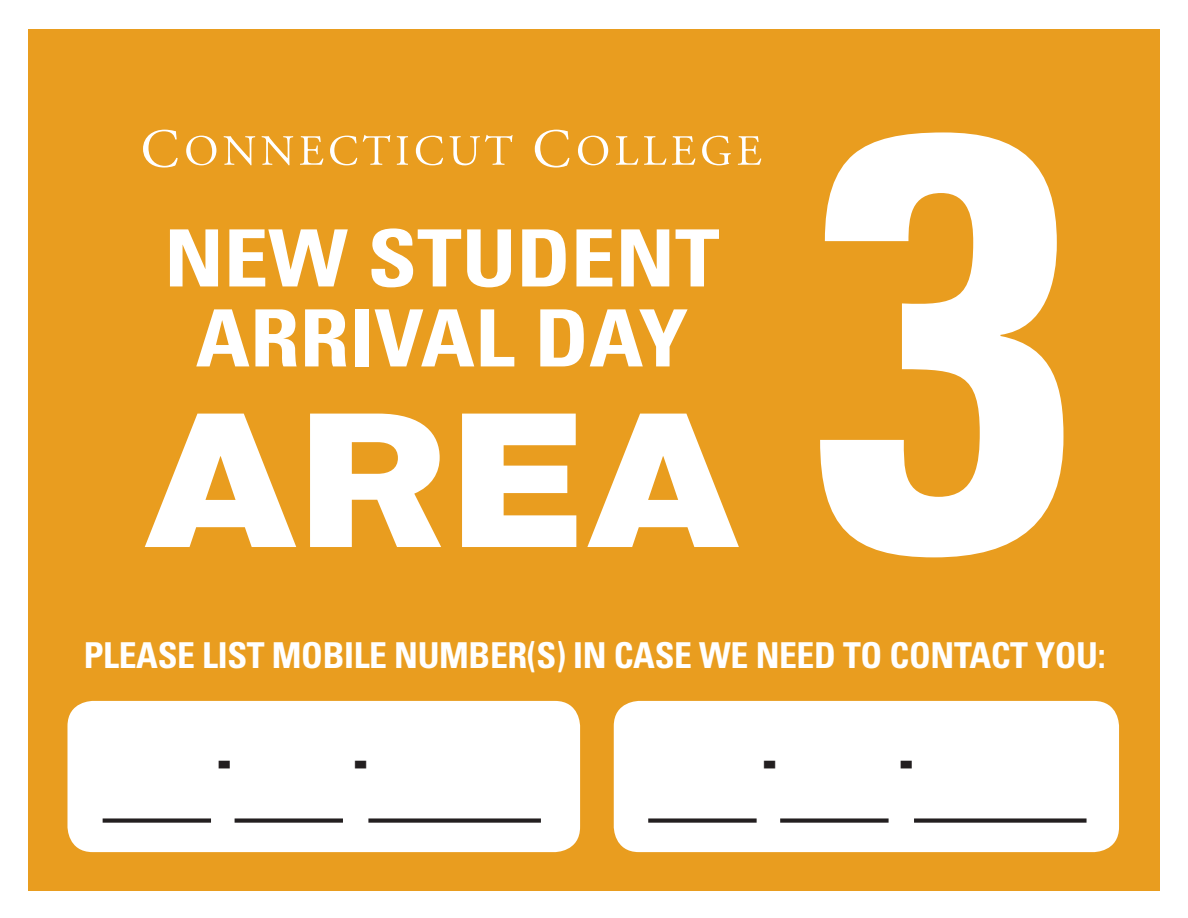
<style>
.page{position:relative;width:1188px;height:918px;background:#fff}
.page>*{position:absolute;margin:0;border:0;box-sizing:border-box;transform-origin:0 0}
.t1{font:700 condensed 593.4px "Univers LT Std";color:#fff}
.t2{font:900 190.65px "Alright Sans";color:#fff;scale:1.13 1}
.t3{font:700 condensed 79.05px/79.9px "Univers LT Std";color:#fff;text-align:center;scale:1.13 1}
.t4{font:700 condensed 75.6px "Univers LT Std";color:#231f20;scale:.6 1}
.t5{font:700 condensed 35.7px "Univers LT Std";letter-spacing:-.01em;color:#fff}
</style>
<div class="page">
<div style="left:28px;top:29px;width:1132px;height:862px;background:#e99d1f"></div>
<svg style="left:143px;top:130px;width:35px;height:38px"></svg>
<svg style="left:186px;top:136px;width:30px;height:29px"></svg>
<svg style="left:224px;top:136px;width:31px;height:29px"></svg>
<svg style="left:262px;top:136px;width:31px;height:29px"></svg>
<svg style="left:300px;top:136px;width:23px;height:29px"></svg>
<svg style="left:330px;top:136px;width:27px;height:29px"></svg>
<svg style="left:363px;top:135px;width:27px;height:30px"></svg>
<svg style="left:397px;top:136px;width:11px;height:29px"></svg>
<svg style="left:416px;top:136px;width:27px;height:29px"></svg>
<svg style="left:449px;top:135px;width:64px;height:30px"></svg>
<svg style="left:535px;top:130px;width:34px;height:38px"></svg>
<svg style="left:578px;top:136px;width:30px;height:29px"></svg>
<svg style="left:616px;top:136px;width:22px;height:29px"></svg>
<svg style="left:644px;top:136px;width:22px;height:29px"></svg>
<svg style="left:672px;top:136px;width:23px;height:29px"></svg>
<svg style="left:702px;top:136px;width:29px;height:29px"></svg>
<svg style="left:738px;top:136px;width:23px;height:29px"></svg>
<div style="left:68px;top:701px;width:512px;height:151px;background:#fff;border-radius:25px"></div>
<div style="left:614px;top:701px;width:505px;height:151px;background:#fff;border-radius:25px"></div>
<div style="left:103px;top:818px;width:108px;height:5px;background:#231f20"></div>
<div style="left:235px;top:818px;width:108px;height:5px;background:#231f20"></div>
<div style="left:368px;top:818px;width:173px;height:5px;background:#231f20"></div>
<div style="left:648px;top:818px;width:109px;height:5px;background:#231f20"></div>
<div style="left:780px;top:818px;width:109px;height:5px;background:#231f20"></div>
<div style="left:914px;top:818px;width:173px;height:5px;background:#231f20"></div>
<h3 class="t3" style="left:164px;top:218px;width:493px">NEW STUDENT<br>ARRIVAL DAY</h3>
<h2 class="t2" style="left:143px;top:344px;width:530px">AREA</h2>
<h1 class="t1" style="left:813px;top:-23px;width:265px">3</h1>
<p class="t5" style="left:84px;top:633px;width:1023px">PLEASE LIST MOBILE NUMBER(S) IN CASE WE NEED TO CONTACT YOU:</p>
<h3 class="t4" style="left:217px;top:712px;width:254px">- -</h3>
<h3 class="t4" style="left:762px;top:712px;width:254px">- -</h3>
</div>
